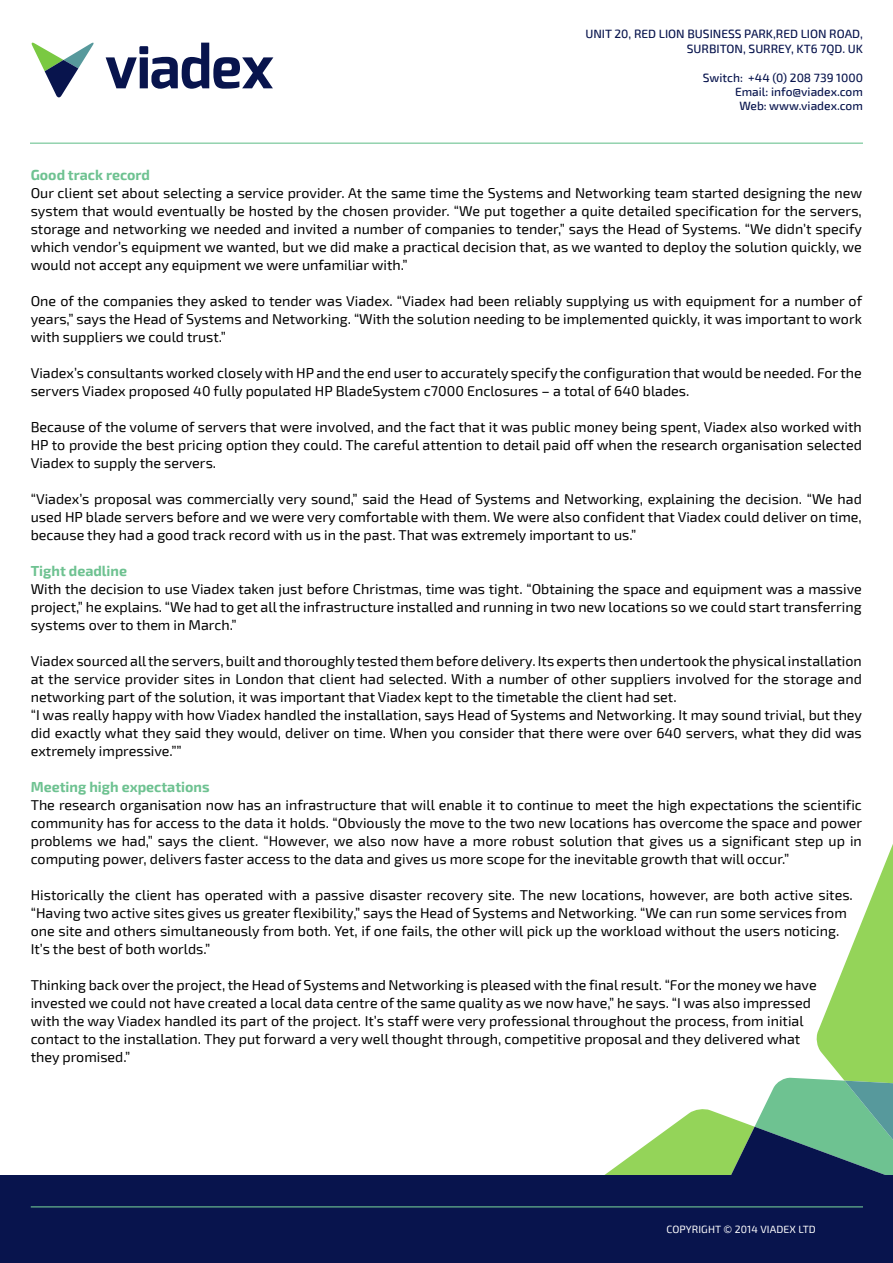
<style>
.page{position:relative;width:893px;height:1263px;background:#fff}
.page>*{position:absolute;margin:0;border:0;box-sizing:border-box;transform-origin:0 0}
.t1{font:14.25px/18px "Exo 2";color:#000;text-align:justify}
.t2{font:700 14.25px "Exo 2";color:#6ec291}
.t3{font:500 12px/14.4px "Exo 2";color:#08144d;text-align:right}
.t4{font:10.5px "Exo 2";letter-spacing:.01em;color:#fff}
</style>
<div class="page">
<svg style="left:106px;top:43px;width:167px;height:46px"></svg>
<svg style="left:31px;top:42px;width:63px;height:56px"></svg>
<svg style="left:604px;top:844px;width:289px;height:331px"></svg>
<div style="left:0;top:1175px;width:893px;height:88px;background:#08144d"></div>
<hr style="left:31px;top:1206px;width:832px;height:1px;background:#6fc493">
<hr style="left:30px;top:143px;width:833px;height:1px;background:#6fc493">
<p class="t3" style="left:585px;top:27px;width:279px">UNIT 20, RED LION BUSINESS PARK,RED LION ROAD,<br>SURBITON, SURREY, KT6 7QD. UK</p>
<p class="t3" style="left:703px;top:70px;width:162px">Switch: +44 (0) 208 739 1000<br>Email: info@viadex.com<br>Web: www.viadex.com</p>
<p class="t2" style="left:31px;top:167px;width:121px">Good track record</p>
<p class="t1" style="left:31px;top:184px;width:833px">Our client set about selecting a service provider. At the same time the Systems and Networking team started designing the new system that would eventually be hosted by the chosen provider. “We put together a quite detailed specification for the servers, storage and networking we needed and invited a number of companies to tender,” says the Head of Systems. “We didn’t specify which vendor’s equipment we wanted, but we did make a practical decision that, as we wanted to deploy the solution quickly, we would not accept any equipment we were unfamiliar with.”</p>
<p class="t1" style="left:31px;top:292px;width:833px">One of the companies they asked to tender was Viadex. “Viadex had been reliably supplying us with equipment for a number of years,” says the Head of Systems and Networking. “With the solution needing to be implemented quickly, it was important to work with suppliers we could trust.”</p>
<p class="t1" style="left:31px;top:364px;width:832px">Viadex’s consultants worked closely with HP and the end user to accurately specify the configuration that would be needed. For the servers Viadex proposed 40 fully populated HP BladeSystem c7000 Enclosures – a total of 640 blades.</p>
<p class="t1" style="left:31px;top:418px;width:833px">Because of the volume of servers that were involved, and the fact that it was public money being spent, Viadex also worked with HP to provide the best pricing option they could. The careful attention to detail paid off when the research organisation selected Viadex to supply the servers.</p>
<p class="t1" style="left:31px;top:490px;width:833px">“Viadex’s proposal was commercially very sound,” said the Head of Systems and Networking, explaining the decision. “We had used HP blade servers before and we were very comfortable with them. We were also confident that Viadex could deliver on time, because they had a good track record with us in the past. That was extremely important to us.”</p>
<p class="t2" style="left:31px;top:562px;width:98px">Tight deadline</p>
<p class="t1" style="left:31px;top:580px;width:833px">With the decision to use Viadex taken just before Christmas, time was tight. “Obtaining the space and equipment was a massive project,” he explains. “We had to get all the infrastructure installed and running in two new locations so we could start transferring systems over to them in March.”</p>
<p class="t1" style="left:31px;top:652px;width:833px;text-align:left">Viadex sourced all the servers, built and thoroughly tested them before delivery. Its experts then undertook the physical installation at the service provider sites in London that client had selected. With a number of other suppliers involved for the storage and networking part of the solution, it was important that Viadex kept to the timetable the client had set.<br>“I was really happy with how Viadex handled the installation, says Head of Systems and Networking. It may sound trivial, but they did exactly what they said they would, deliver on time. When you consider that there were over 640 servers, what they did was extremely impressive.””</p>
<p class="t2" style="left:31px;top:778px;width:180px">Meeting high expectations</p>
<p class="t1" style="left:31px;top:796px;width:833px">The research organisation now has an infrastructure that will enable it to continue to meet the high expectations the scientific community has for access to the data it holds. “Obviously the move to the two new locations has overcome the space and power problems we had,” says the client. “However, we also now have a more robust solution that gives us a significant step up in computing power, delivers faster access to the data and gives us more scope for the inevitable growth that will occur.”</p>
<p class="t1" style="left:31px;top:886px;width:824px;text-align:left">Historically the client has operated with a passive disaster recovery site. The new locations, however, are both active sites. “Having two active sites gives us greater flexibility,” says the Head of Systems and Networking. “We can run some services from one site and others simultaneously from both. Yet, if one fails, the other will pick up the workload without the users noticing.<br>It’s the best of both worlds.”</p>
<p class="t1" style="left:31px;top:976px;width:787px;text-align:left">Thinking back over the project, the Head of Systems and Networking is pleased with the final result. “For the money we have invested we could not have created a local data centre of the same quality as we now have,” he says. “I was also impressed with the way Viadex handled its part of the project. It’s staff were very professional throughout the process, from initial contact to the installation. They put forward a very well thought through, competitive proposal and they delivered what they promised.”</p>
<p class="t4" style="left:666px;top:1223px;width:151px">COPYRIGHT © 2014 VIADEX LTD</p>
</div>
